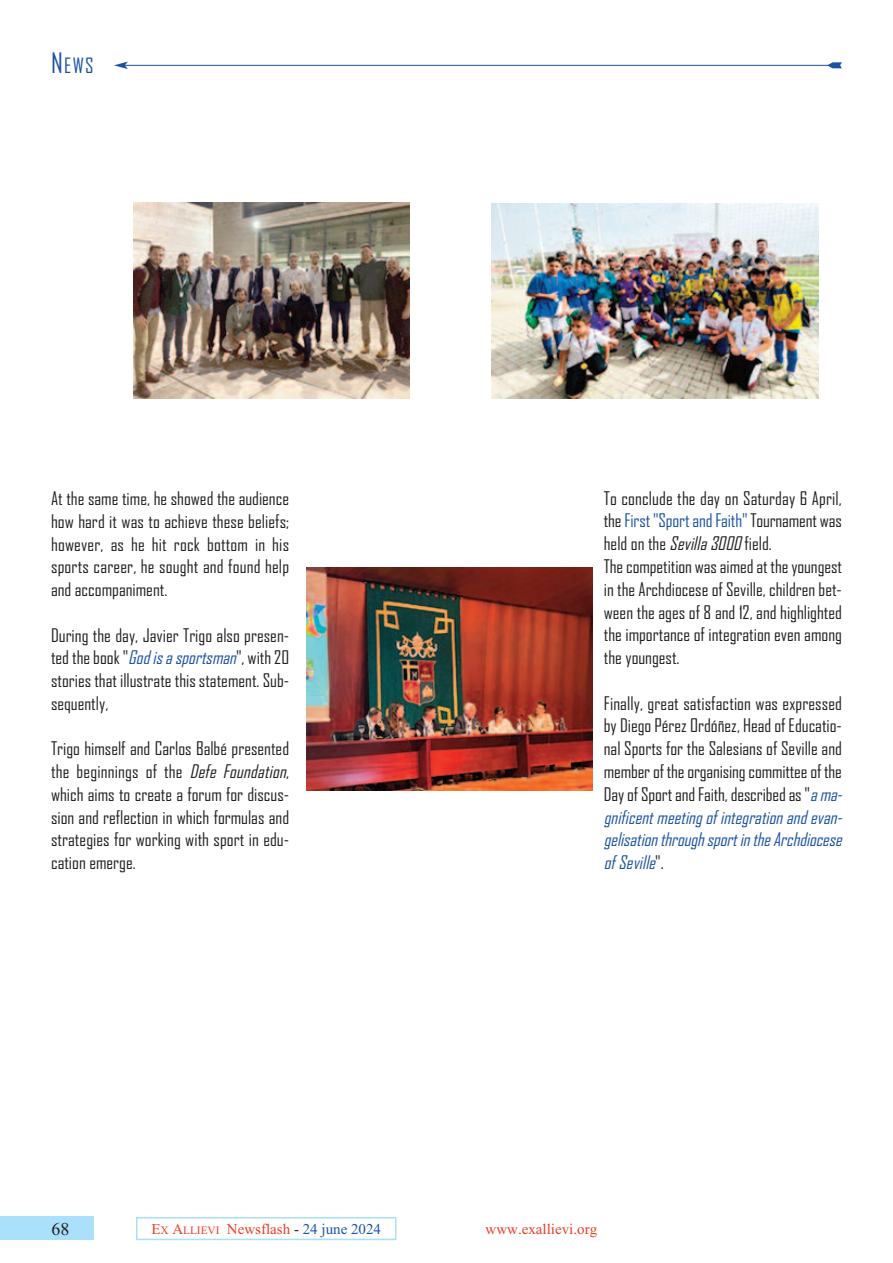
<style>
.page{position:relative;width:893px;height:1263px;background:#fff}
.page>*{position:absolute;margin:0;border:0;box-sizing:border-box;transform-origin:0 0}
.t1{font:20.25px "Agency FB";color:#1c52a4}
.t2{font:18px/22.8px "Agency FB";color:#231f20;text-align:justify}
.t3{font:18px "Times New Roman";color:#231f20}
.t4{font:15px "Times New Roman";color:#ef3c25}
.s1{font-size:27px}
.s2{font-style:italic;color:#1c52a4}
.s3{font-style:italic}
.s4{color:#1c52a4}
.s5{font-size:11.25px}
.s6{color:#231f20}
</style>
<div class="page">
<div style="left:136px;top:1217px;width:260px;height:23px;border:2px solid #aae0f9"></div>
<div style="left:0;top:1216px;width:93px;height:24px;background:#aae0f9"></div>
<img style="left:307px;top:568px;width:285px;height:223px">
<img style="left:134px;top:202px;width:275px;height:197px">
<img style="left:492px;top:203px;width:327px;height:196px">
<hr style="left:125px;top:65px;width:706px;height:1px;background:#1c52a4">
<svg style="left:114px;top:62px;width:14px;height:7px"></svg>
<svg style="left:827px;top:62px;width:15px;height:6px"></svg>
<p class="t1" style="left:51px;top:54px;width:44px"><span class="s1">N</span>EWS</p>
<p class="t2" style="left:51px;top:487px;width:240px">At the same time, he showed the audience how hard it was to achieve these beliefs; however, as he hit rock bottom in his sports career, he sought and found help and accompaniment.</p>
<p class="t2" style="left:51px;top:624px;width:240px">During the day, Javier Trigo also presen&shy;ted the book "<span class="s2">Godisasportsman</span>", with 20 stories that illustrate this statement. Sub&shy;sequently,</p>
<p class="t2" style="left:51px;top:738px;width:241px">Trigo himself and Carlos Balbé presented the beginnings of the <span class="s3">Defe Foundation</span>, which aims to create a forum for discus&shy;sion and reflection in which formulas and strategies for working with sport in edu&shy;cation emerge.</p>
<p class="t2" style="left:604px;top:487px;width:240px;text-align:left">To conclude the day on Saturday 6 April, the <span class="s4">First "Sport and Faith"</span> Tournament was held on the <span class="s3">Sevilla3000</span>field.<br>The competition was aimed at the youngest in the Archdiocese of Seville, children bet&shy;ween the ages of 8 and 12, and highlighted the importance of integration even among the youngest.</p>
<p class="t2" style="left:604px;top:692px;width:244px;text-align:left">Finally, great satisfaction was expressed by Diego Pérez Ordóñez, Head of Educatio&shy;nal Sports for the Salesians of Seville and member of the organising committee of the Day of Sport and Faith, described as "<span class="s2">ama&shy;gnificent meeting of integration and evan&shy;gelisation through sport in the Archdiocese of Seville</span>" .</p>
<p class="t3" style="left:52px;top:1218px;width:19px">68</p>
<p class="t4" style="left:151px;top:1220px;width:231px">E<span class="s5">X</span> A<span class="s5">LLIEVI</span> Newsflash <span class="s6">-</span> <span class="s4">24 june 2024</span></p>
<p class="t4" style="left:485px;top:1220px;width:113px">www.exallievi.org</p>
</div>
